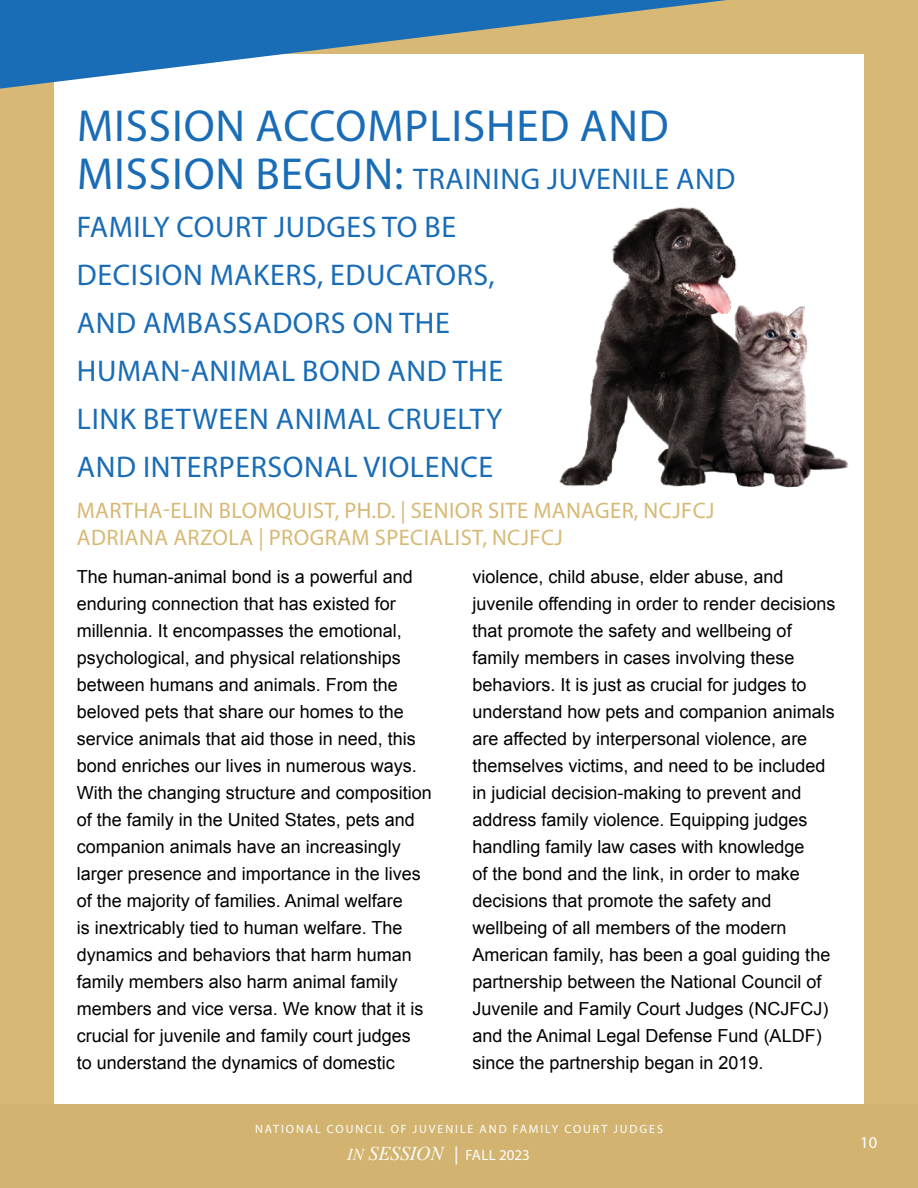
<style>
.page{position:relative;width:918px;height:1188px;background:#fff}
.page>*{position:absolute;margin:0;border:0;box-sizing:border-box;transform-origin:0 0}
.t1{font:45px "Myriad Pro";letter-spacing:.02em;color:#196cb6}
.t2{font:30px/48px "Myriad Pro";letter-spacing:.02em;color:#196cb6}
.t3{font:22.5px/27px "Myriad Pro";letter-spacing:.02em;color:#d7b975}
.t4{font:18px/27px "Arial";color:#000}
.t5{font:16.5px "Myriad Pro";color:#fff}
.t6{font:15px "Myriad Pro";color:#fff}
.t7{font:12px "Myriad Pro";letter-spacing:.16em;color:#fff}
.s1{font-size:45px}
.s2{font-family:"Times New Roman";font-style:italic;font-size:16.5px}
.s3{font-family:"Times New Roman";font-style:italic;font-size:19.5px}
.s4{font-family:"Times New Roman";font-weight:700;font-style:italic}
</style>
<div class="page">
<div style="left:0;top:1104px;width:918px;height:84px;background:#d2b36f"></div>
<div style="left:0;top:0;width:918px;height:1104px;background:#d7b975"></div>
<div style="left:54px;top:54px;width:810px;height:1050px;background:#fff"></div>
<svg style="left:0;top:0;width:727px;height:89px"></svg>
<img style="left:559px;top:207px;width:289px;height:281px">
<h1 class="t1" style="left:77px;top:98px;width:593px">MISSION ACCOMPLISHED AND</h1>
<h2 class="t2" style="left:77px;top:155px;width:660px"><span class="s1">MISSION BEGUN:</span> TRAINING JUVENILE AND<br>FAMILY COURT JUDGES TO BE<br>DECISION MAKERS, EDUCATORS,<br>AND AMBASSADORS ON THE<br>HUMAN-ANIMAL BOND AND THE<br>LINK BETWEEN ANIMAL CRUELTY<br>AND INTERPERSONAL VIOLENCE</h2>
<p class="t3" style="left:77px;top:496px;width:639px">MARTHA-ELIN BLOMQUIST, PH.D. | SENIOR SITE MANAGER, NCJFCJ<br>ADRIANA ARZOLA | PROGRAM SPECIALIST, NCJFCJ</p>
<p class="t4" style="left:77px;top:563px;width:357px">The human-animal bond is a powerful and enduring connection that has existed for millennia. It encompasses the emotional, psychological, and physical relationships between humans and animals. From the beloved pets that share our homes to the service animals that aid those in need, this bond enriches our lives in numerous ways.<br>With the changing structure and composition of the family in the United States, pets and companion animals have an increasingly larger presence and importance in the lives of the majority of families. Animal welfare<br>is inextricably tied to human welfare. The dynamics and behaviors that harm human family members also harm animal family members and vice versa. We know that it is crucial for juvenile and family court judges<br>to understand the dynamics of domestic</p>
<p class="t4" style="left:472px;top:563px;width:364px">violence, child abuse, elder abuse, and juvenile offending in order to render decisions that promote the safety and wellbeing of family members in cases involving these behaviors. It is just as crucial for judges to understand how pets and companion animals are affected by interpersonal violence, are themselves victims, and need to be included in judicial decision-making to prevent and address family violence. Equipping judges handling family law cases with knowledge<br>of the bond and the link, in order to make decisions that promote the safety and wellbeing of all members of the modern American family, has been a goal guiding the partnership between the National Council of Juvenile and Family Court Judges (NCJFCJ) and the Animal Legal Defense Fund (ALDF) since the partnership began in 2019.</p>
<p class="t7" style="left:255px;top:1122px;width:409px">NATIONAL COUNCIL OF JUVENILE AND FAMILY COURT JUDGES</p>
<p class="t6" style="left:347px;top:1146px;width:184px"><span class="s2">IN</span> <span class="s3">SESSION</span> <span class="s4">│</span> FALL 2023</p>
<p class="t5" style="left:860px;top:1132px;width:18px">10</p>
</div>
